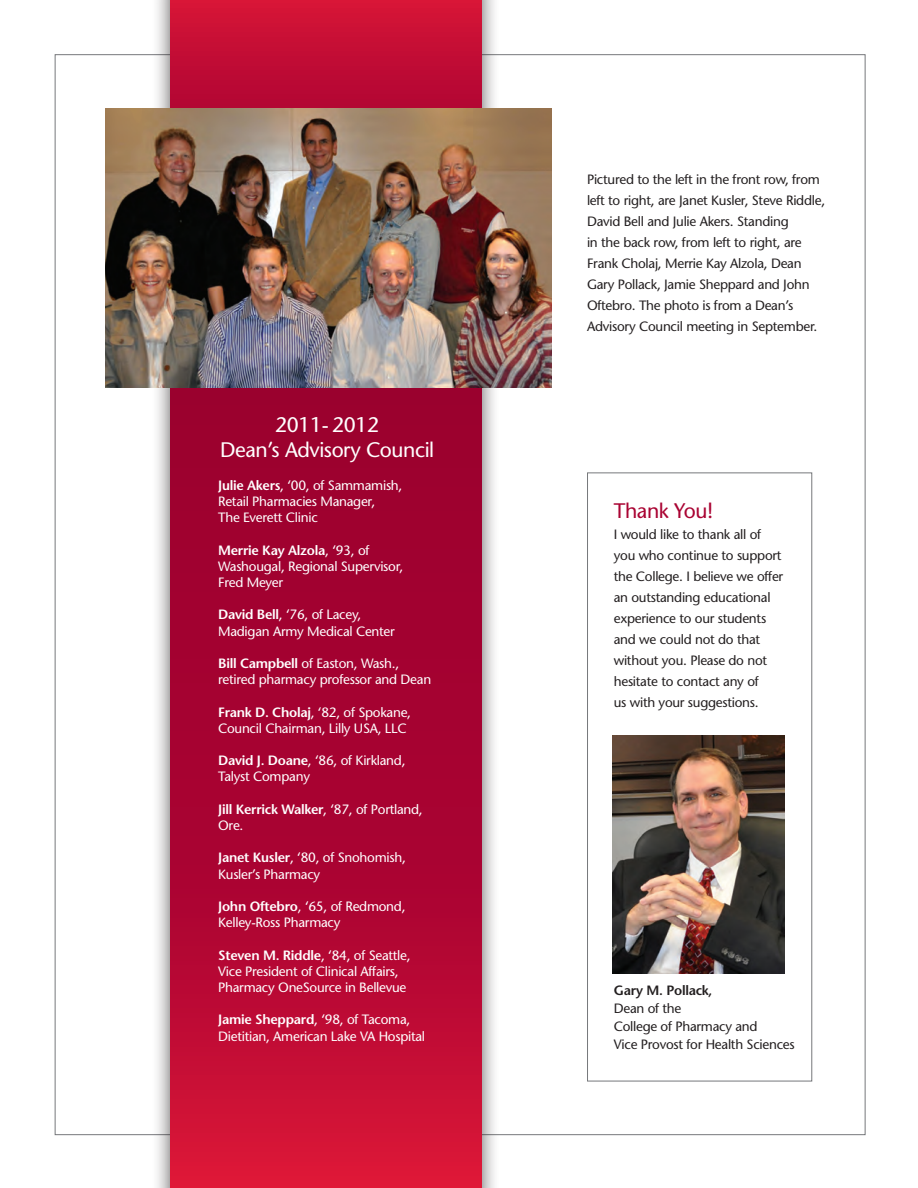
<style>
.page{position:relative;width:918px;height:1188px;background:#fff}
.page>*{position:absolute;margin:0;border:0;box-sizing:border-box;transform-origin:0 0}
.t1{font:500 21px/25.2px "Stone Sans Std";letter-spacing:-.02em;color:#fff;text-align:center}
.t2{font:500 21px "Stone Sans Std";letter-spacing:-.02em;color:#a90332}
.t3{font:500 13.5px/16.2px "Stone Sans Std";letter-spacing:-.02em;color:#fff}
.t4{font:500 13.5px/21px "Stone Sans Std";letter-spacing:-.02em;color:#231f20}
.t5{font:600 13.5px "Stone Sans Std";letter-spacing:-.02em;color:#231f20}
.s1{font-weight:600}
</style>
<div class="page">
<div style="left:587px;top:472px;width:225px;height:609px;border:1px solid #76787b"></div>
<div style="left:152px;top:0;width:348px;height:1188px;background:#231f20;opacity:.75"></div>
<svg style="left:171px;top:0;width:311px;height:1188px"></svg>
<img style="left:106px;top:108px;width:446px;height:279px">
<img style="left:613px;top:736px;width:171px;height:238px">
<h1 class="t1" style="left:220px;top:412px;width:216px">2011- 2012<br>Dean’s Advisory Council</h1>
<p class="t3" style="left:218px;top:477px;width:186px"><span class="s1">Julie Akers</span>, ‘00, of Sammamish,<br>Retail Pharmacies Manager,<br>The Everett Clinic</p>
<p class="t3" style="left:218px;top:542px;width:187px"><span class="s1">Merrie Kay Alzola</span>, ‘93, of<br>Washougal, Regional Supervisor,<br>Fred Meyer</p>
<p class="t3" style="left:218px;top:607px;width:178px"><span class="s1">David Bell</span>, ‘76, of Lacey,<br>Madigan Army Medical Center</p>
<p class="t3" style="left:218px;top:655px;width:215px"><span class="s1">Bill Campbell</span> of Easton, Wash., retired pharmacy professor and Dean</p>
<p class="t3" style="left:218px;top:704px;width:195px"><span class="s1">Frank D. Cholaj</span>, ‘82, of Spokane,<br>Council Chairman, Lilly USA, LLC</p>
<p class="t3" style="left:218px;top:752px;width:189px"><span class="s1">David J. Doane</span>, ‘86, of Kirkland,<br>Talyst Company</p>
<p class="t3" style="left:218px;top:801px;width:206px"><span class="s1">Jill Kerrick Walker</span>, ‘87, of Portland,<br>Ore.</p>
<p class="t3" style="left:218px;top:850px;width:189px"><span class="s1">Janet Kusler</span>, ‘80, of Snohomish,<br>Kusler’s Pharmacy</p>
<p class="t3" style="left:218px;top:898px;width:189px"><span class="s1">John Oftebro</span>, ‘65, of Redmond,<br>Kelley-Ross Pharmacy</p>
<p class="t3" style="left:218px;top:947px;width:194px"><span class="s1">Steven M. Riddle</span>, ‘84, of Seattle,<br>Vice President of Clinical Affairs,<br>Pharmacy OneSource in Bellevue</p>
<p class="t3" style="left:218px;top:1012px;width:209px"><span class="s1">Jamie Sheppard</span>, ‘98, of Tacoma,<br>Dietitian, American Lake VA Hospital</p>
<p class="t4" style="left:587px;top:169px;width:240px">Pictured to the left in the front row, from left to right, are Janet Kusler, Steve Riddle, David Bell and Julie Akers. Standing<br>in the back row, from left to right, are Frank Cholaj, Merrie Kay Alzola, Dean Gary Pollack, Jamie Sheppard and John Oftebro. The photo is from a Dean’s Advisory Council meeting in September.</p>
<h1 class="t2" style="left:614px;top:498px;width:101px">Thank You!</h1>
<p class="t4" style="left:614px;top:524px;width:171px">I would like to thank all of you who continue to support the College. I believe we offer an outstanding educational experience to our students and we could not do that without you. Please do not hesitate to contact any of<br>us with your suggestions.</p>
<p class="t5" style="left:614px;top:982px;width:100px">Gary M. Pollack,</p>
<p class="t4" style="left:614px;top:999px;width:182px;line-height:18px">Dean of the<br>College of Pharmacy and<br>Vice Provost for Health Sciences</p>
</div>
